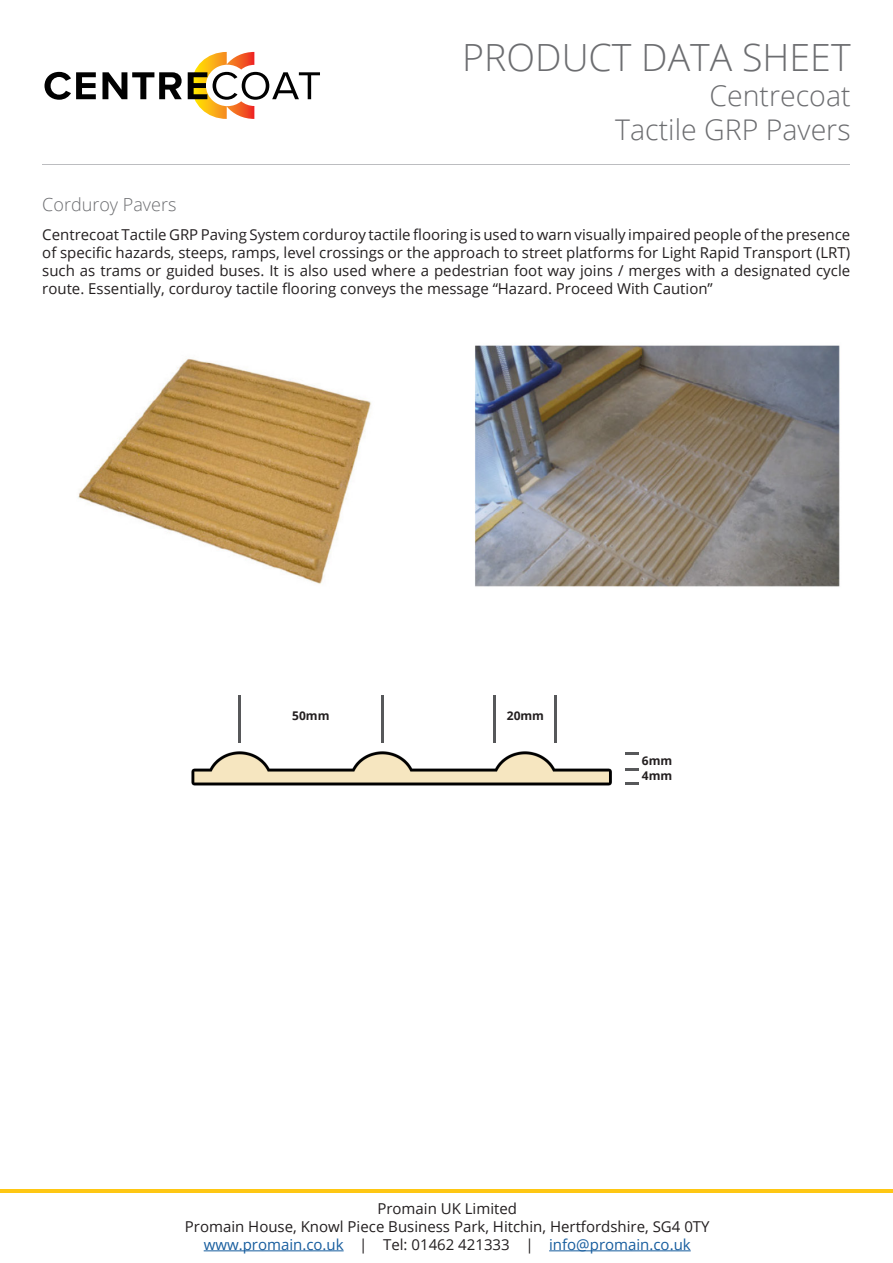
<style>
.page{position:relative;width:893px;height:1263px;background:#fff}
.page>*{position:absolute;margin:0;border:0;box-sizing:border-box;transform-origin:0 0}
.t1{font:300 37.5px "Open Sans";color:#6c6d70}
.t2{font:300 28.5px "Open Sans";color:#6c6d70}
.t3{font:300 18px "Open Sans";color:#6c6d70}
.t4{font:15px/18px "Open Sans";color:#231f20;text-align:justify}
.t5{font:15px "Open Sans";color:#175d9e}
.t6{font:700 12px "Open Sans";color:#231f20}
.s1{color:#231f20}
</style>
<div class="page">
<hr style="left:204px;top:1250px;width:140px;height:1px;background:#175d9e">
<hr style="left:549px;top:1250px;width:142px;height:1px;background:#175d9e">
<hr style="left:1px;top:1189px;width:892px;height:3px;background:#fec713">
<svg style="left:45px;top:72px;width:51px;height:28px"></svg>
<svg style="left:102px;top:72px;width:80px;height:27px"></svg>
<svg style="left:188px;top:52px;width:132px;height:67px"></svg>
<hr style="left:43px;top:164px;width:807px;height:1px;background:#bcbdc0">
<img style="left:78px;top:345px;width:762px;height:242px">
<img style="left:191px;top:731px;width:448px;height:55px">
<hr style="left:238px;top:695px;width:3px;height:48px;background:#57585a">
<hr style="left:381px;top:695px;width:2px;height:48px;background:#57585a">
<hr style="left:494px;top:695px;width:2px;height:48px;background:#57585a">
<hr style="left:554px;top:695px;width:2px;height:48px;background:#57585a">
<svg style="left:625px;top:752px;width:14px;height:2px"></svg>
<svg style="left:625px;top:768px;width:14px;height:2px"></svg>
<svg style="left:625px;top:782px;width:14px;height:2px"></svg>
<p class="t1" style="left:462px;top:32px;width:390px">PRODUCT DATA SHEET</p>
<p class="t2" style="left:709px;top:76px;width:143px">Centrecoat</p>
<p class="t2" style="left:615px;top:110px;width:237px">Tactile GRP Pavers</p>
<p class="t3" style="left:42px;top:192px;width:136px">Corduroy Pavers</p>
<p class="t4" style="left:42px;top:225px;width:809px">Centrecoat Tactile GRP Paving System corduroy tactile flooring is used to warn visually impaired people of the presence of specific hazards, steeps, ramps, level crossings or the approach to street platforms for Light Rapid Transport (LRT) such as trams or guided buses. It is also used where a pedestrian foot way joins / merges with a designated cycle route. Essentially, corduroy tactile flooring conveys the message “Hazard. Proceed With Caution”</p>
<p class="t6" style="left:292px;top:707px;width:39px">50mm</p>
<p class="t6" style="left:507px;top:707px;width:39px">20mm</p>
<p class="t6" style="left:642px;top:752px;width:32px">6mm</p>
<p class="t6" style="left:642px;top:767px;width:32px">4mm</p>
<p class="t4" style="left:377px;top:1199px;width:141px">Promain UK Limited</p>
<p class="t4" style="left:185px;top:1217px;width:526px">Promain House, Knowl Piece Business Park, Hitchin, Hertfordshire, SG4 0TY</p>
<p class="t5" style="left:204px;top:1234px;width:489px">www.promain.co.uk <span class="s1">| Tel: 01462 421333 |</span> info@promain.co.uk</p>
</div>
